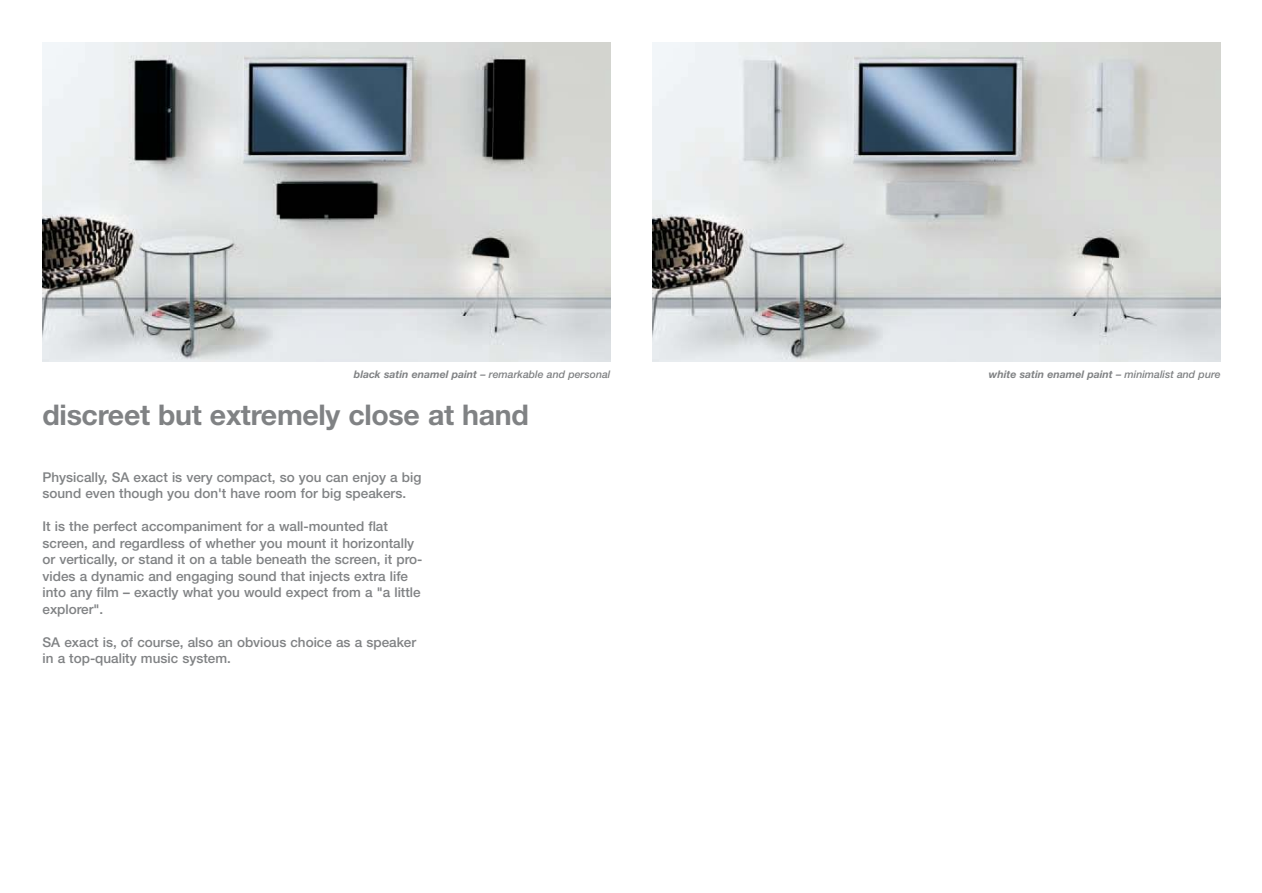
<style>
.page{position:relative;width:1262px;height:893px;background:#fff}
.page>*{position:absolute;margin:0;border:0;box-sizing:border-box;transform-origin:0 0}
.t1{font:700 28.5px "Helvetica Neue";letter-spacing:-.01em;color:#808284}
.t2{font:500 13.5px/16.5px "Helvetica Neue";color:#808284}
.t3{font:italic 500 10.5px "Helvetica Neue";color:#808284}
.t4{font:italic 700 10.5px "Helvetica Neue";color:#808284}
.s1{font-weight:700}
.s2{font-weight:500}
</style>
<div class="page">
<img style="left:43px;top:43px;width:567px;height:318px">
<img style="left:653px;top:43px;width:567px;height:318px">
<p class="t3" style="left:354px;top:370px;width:258px"><span class="s1">black satin enamel paint</span> – remarkable and personal</p>
<p class="t4" style="left:988px;top:370px;width:233px">white satin enamel paint <span class="s2">– minimalist and pure</span></p>
<h1 class="t1" style="left:43px;top:403px;width:488px">discreet but extremely close at hand</h1>
<p class="t2" style="left:43px;top:470px;width:380px">Physically, SA exact is very compact, so you can enjoy a big sound even though you don't have room for big speakers.</p>
<p class="t2" style="left:43px;top:519px;width:381px">It is the perfect accompaniment for a wall-mounted flat screen, and regardless of whether you mount it horizontally or vertically, or stand it on a table beneath the screen, it pro&shy;vides a dynamic and engaging sound that injects extra life into any film – exactly what you would expect from a "a little explorer".</p>
<p class="t2" style="left:43px;top:635px;width:375px">SA exact is, of course, also an obvious choice as a speaker in a top-quality music system.</p>
</div>
